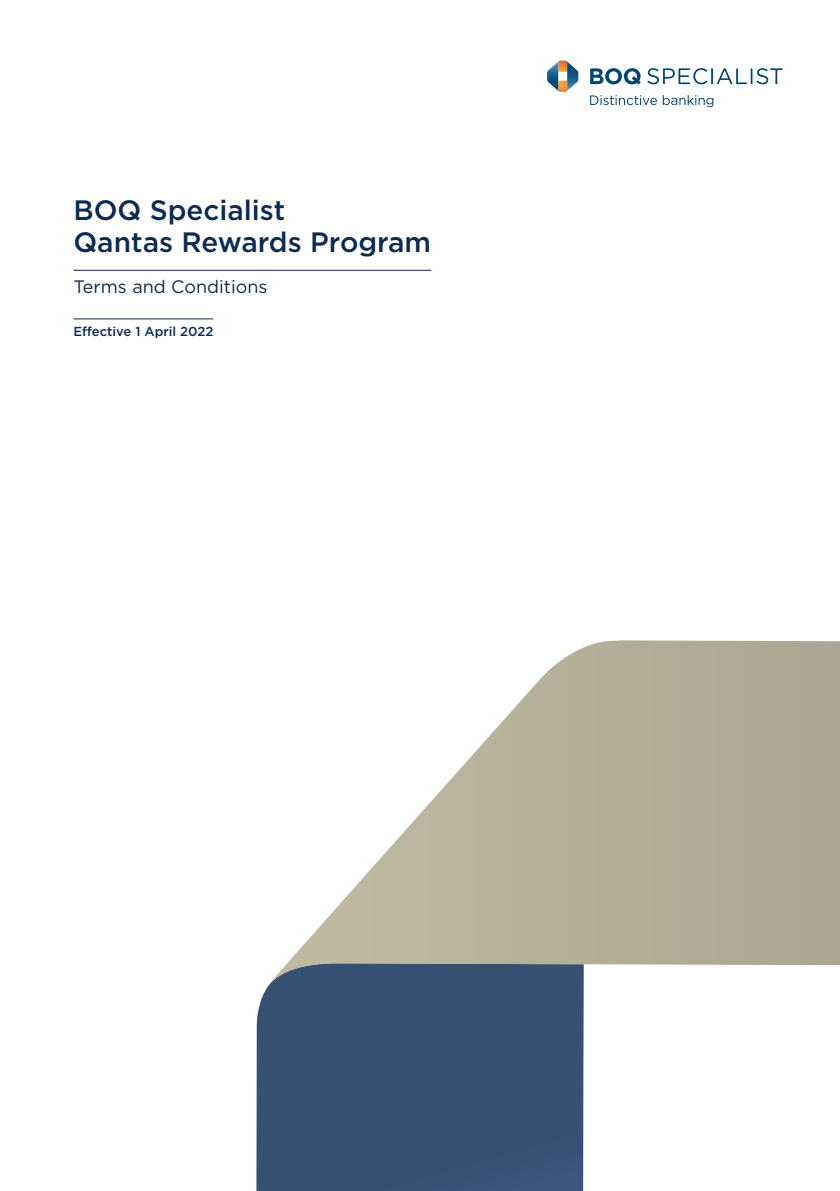
<style>
.page{position:relative;width:840px;height:1191px;background:#fff}
.page>*{position:absolute;margin:0;border:0;box-sizing:border-box;transform-origin:0 0}
.t1{font:500 28px/32px "Gotham";color:#0d2b51}
.t2{font:18px "Gotham";color:#0d2b51}
.t3{font:500 13px "Gotham";color:#0d2b51}
</style>
<div class="page">
<hr style="left:73px;top:318px;width:140px;height:1px;background:#0d2b51">
<hr style="left:73px;top:270px;width:358px;height:1px;background:#0d2b51">
<div style="left:256px;top:984px;width:327px;height:207px;background:#365172"></div>
<svg style="left:270px;top:640px;width:569px;height:352px"></svg>
<svg style="left:590px;top:68px;width:50px;height:17px"></svg>
<svg style="left:590px;top:95px;width:66px;height:10px"></svg>
<svg style="left:662px;top:95px;width:51px;height:12px"></svg>
<svg style="left:647px;top:68px;width:135px;height:16px"></svg>
<svg style="left:547px;top:61px;width:31px;height:31px"></svg>
<p class="t1" style="left:73px;top:193px;width:359px">BOQ Specialist<br>Qantas Rewards Program</p>
<p class="t2" style="left:73px;top:275px;width:195px">Terms and Conditions</p>
<p class="t3" style="left:73px;top:323px;width:141px">Effective 1 April 2022</p>
</div>
